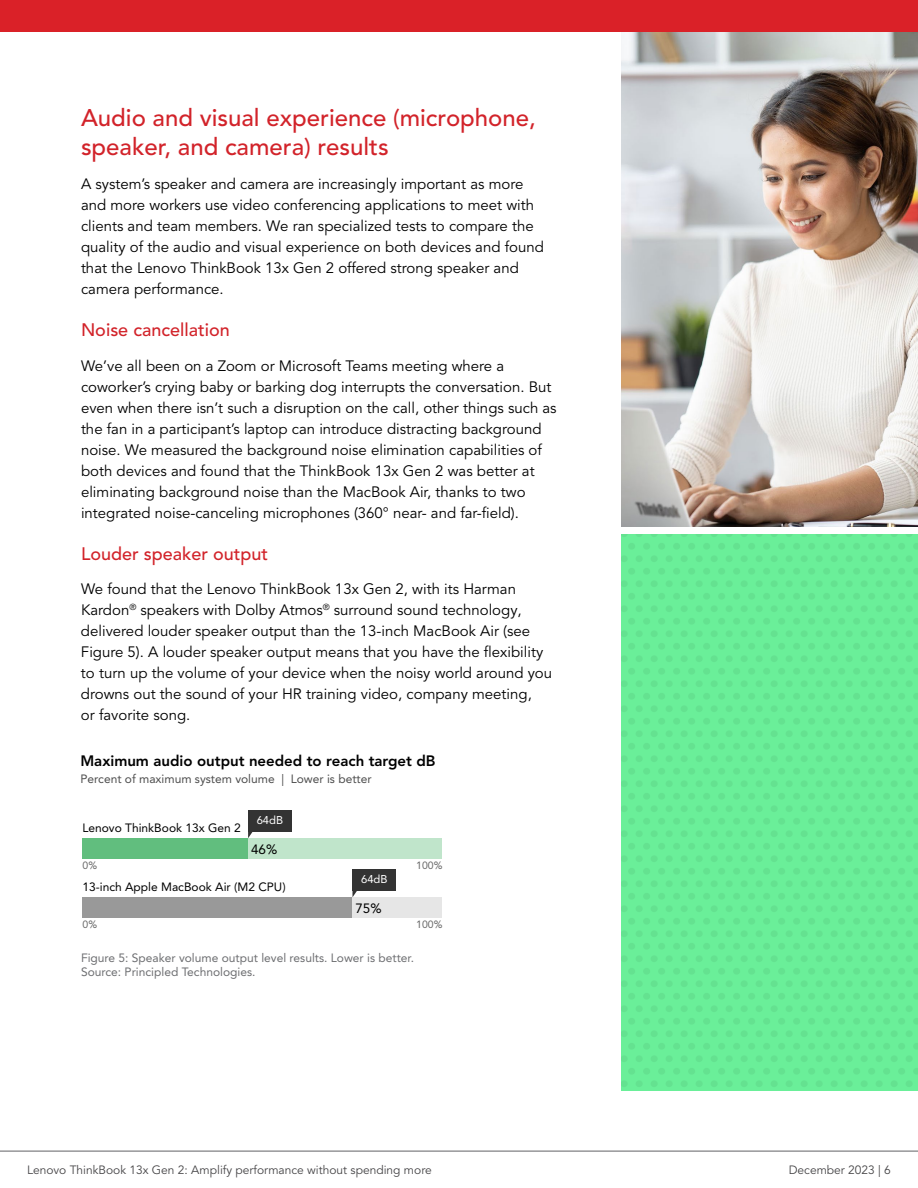
<style>
.page{position:relative;width:918px;height:1188px;background:#fff}
.page>*{position:absolute;margin:0;border:0;box-sizing:border-box;transform-origin:0 0}
.t1{font:500 24px/28.8px "Avenir LT Pro";color:#d2232a}
.t2{font:500 18px "Avenir LT Pro";color:#d2232a}
.t3{font:15px/21px "Avenir LT Pro";color:#000}
.t4{font:800 15px "Avenir LT Pro";color:#000}
.t5{font:13.5px "Avenir LT Pro";color:#000}
.t6{font:12px/14.4px "Avenir LT Pro";color:#6d6e71}
.t7{font:12px "Avenir LT Pro";color:#464547}
.t8{font:12px "Avenir LT Pro";color:#000}
.t9{font:12px "Avenir LT Pro";color:#4d4d4d}
.t10{font:11.25px "Avenir LT Pro";color:#fff}
.t11{font:10.5px "Avenir LT Pro";color:#666}
</style>
<div class="page">
<div style="left:82px;top:838px;width:360px;height:21px;background:#c0e5cb"></div>
<div style="left:82px;top:897px;width:360px;height:21px;background:#e6e6e6"></div>
<div style="left:82px;top:838px;width:166px;height:21px;background:#61be7e"></div>
<div style="left:82px;top:897px;width:270px;height:21px;background:#999"></div>
<div style="left:248px;top:810px;width:44px;height:22px;background:#333"></div>
<svg style="left:248px;top:832px;width:5px;height:6px"></svg>
<div style="left:352px;top:869px;width:44px;height:22px;background:#333"></div>
<svg style="left:352px;top:891px;width:5px;height:6px"></svg>
<img style="left:621px;top:32px;width:297px;height:494px">
<div style="left:621px;top:535px;width:297px;height:556px;background:linear-gradient(to right,#69ec97,#69ec97)"></div>
<hr style="left:0;top:1151px;width:918px;height:1px;background:#616264">
<div style="left:0;top:0;width:918px;height:32px;background:#da2128"></div>
<h1 class="t1" style="left:81px;top:104px;width:456px">Audio and visual experience (microphone, speaker, and camera) results</h1>
<p class="t3" style="left:81px;top:174px;width:464px">A system’s speaker and camera are increasingly important as more and more workers use video conferencing applications to meet with clients and team members. We ran specialized tests to compare the quality of the audio and visual experience on both devices and found that the Lenovo ThinkBook 13x Gen 2 offered strong speaker and camera performance.</p>
<p class="t2" style="left:81px;top:319px;width:150px">Noise cancellation</p>
<p class="t3" style="left:81px;top:355px;width:477px">We’ve all been on a Zoom or Microsoft Teams meeting where a coworker’s crying baby or barking dog interrupts the conversation. But even when there isn’t such a disruption on the call, other things such as the fan in a participant’s laptop can introduce distracting background noise. We measured the background noise elimination capabilities of both devices and found that the ThinkBook 13x Gen 2 was better at eliminating background noise than the MacBook Air, thanks to two integrated noise-canceling microphones (360° near- and far-field).</p>
<p class="t2" style="left:81px;top:543px;width:189px">Louder speaker output</p>
<p class="t3" style="left:81px;top:579px;width:473px">We found that the Lenovo ThinkBook 13x Gen 2, with its Harman Kardon<sup>®</sup> speakers with Dolby Atmos<sup>®</sup> surround sound technology, delivered louder speaker output than the 13-inch MacBook Air (see Figure 5). A louder speaker output means that you have the flexibility to turn up the volume of your device when the noisy world around you drowns out the sound of your HR training video, company meeting,<br>or favorite song.</p>
<p class="t4" style="left:80px;top:752px;width:357px">Maximum audio output needed to reach target dB</p>
<p class="t9" style="left:80px;top:772px;width:293px">Percent of maximum system volume | Lower is better</p>
<p class="t8" style="left:82px;top:820px;width:160px">Lenovo ThinkBook 13x Gen 2</p>
<p class="t10" style="left:257px;top:814px;width:28px">64dB</p>
<p class="t5" style="left:251px;top:841px;width:28px">46%</p>
<p class="t11" style="left:82px;top:859px;width:16px">0%</p>
<p class="t11" style="left:416px;top:859px;width:28px">100%</p>
<p class="t8" style="left:82px;top:879px;width:205px">13-inch Apple MacBook Air (M2 CPU)</p>
<p class="t10" style="left:361px;top:873px;width:28px">64dB</p>
<p class="t5" style="left:356px;top:901px;width:28px">75%</p>
<p class="t6" style="left:81px;top:951px;width:335px">Figure 5: Speaker volume output level results. Lower is better.<br>Source: Principled Technologies.</p>
<p class="t11" style="left:82px;top:918px;width:16px">0%</p>
<p class="t11" style="left:416px;top:918px;width:28px">100%</p>
<p class="t7" style="left:27px;top:1163px;width:406px">Lenovo ThinkBook 13x Gen 2: Amplify performance without spending more</p>
<p class="t7" style="left:789px;top:1163px;width:104px">December 2023 | 6</p>
</div>
